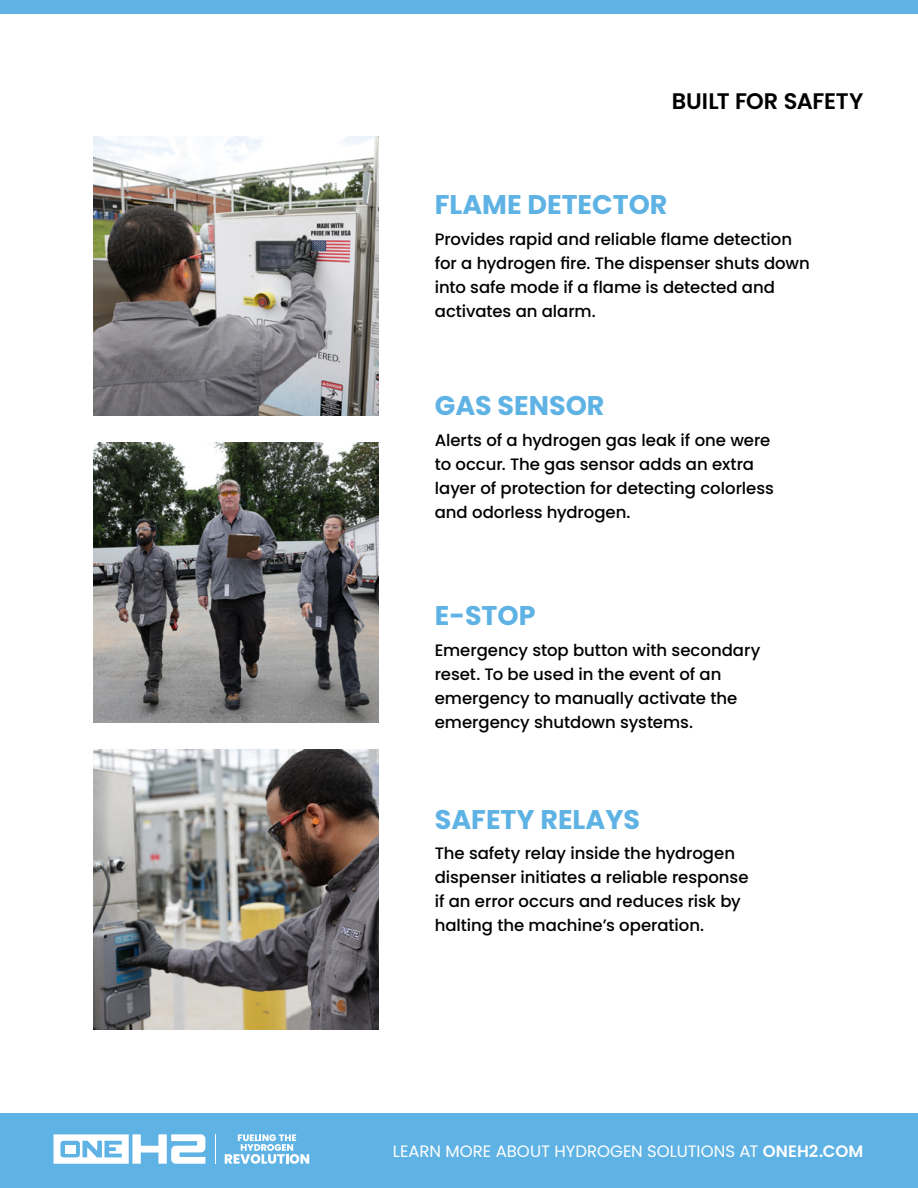
<style>
.page{position:relative;width:918px;height:1188px;background:#fff}
.page>*{position:absolute;margin:0;border:0;box-sizing:border-box;transform-origin:0 0}
.t1{font:700 27px "Poppins";color:#5fb3e4}
.t2{font:600 22.5px "Poppins";letter-spacing:-.01em;color:#000}
.t3{font:500 16.5px/24px "Poppins";letter-spacing:-.005em;color:#000}
.t4{font:16.5px "Poppins";color:#fff}
.s1{font-weight:600}
</style>
<div class="page">
<div style="left:0;top:1114px;width:918px;height:74px;background:#5fb3e4"></div>
<svg style="left:225px;top:1134px;width:84px;height:30px"></svg>
<svg style="left:54px;top:1134px;width:151px;height:30px"></svg>
<div style="left:0;top:0;width:918px;height:14px;background:#5fb3e4"></div>
<img style="left:94px;top:136px;width:285px;height:280px">
<img style="left:94px;top:443px;width:285px;height:280px">
<img style="left:94px;top:749px;width:285px;height:280px">
<h2 class="t2" style="left:672px;top:88px;width:193px">BUILT FOR SAFETY</h2>
<h1 class="t1" style="left:435px;top:189px;width:234px">FLAME DETECTOR</h1>
<p class="t3" style="left:435px;top:227px;width:377px">Provides rapid and reliable flame detection for a hydrogen fire. The dispenser shuts down into safe mode if a flame is detected and activates an alarm.</p>
<h1 class="t1" style="left:435px;top:390px;width:171px">GAS SENSOR</h1>
<p class="t3" style="left:435px;top:428px;width:341px">Alerts of a hydrogen gas leak if one were to occur. The gas sensor adds an extra layer of protection for detecting colorless and odorless hydrogen.</p>
<h1 class="t1" style="left:435px;top:600px;width:102px">E-STOP</h1>
<p class="t3" style="left:435px;top:638px;width:327px">Emergency stop button with secondary reset. To be used in the event of an emergency to manually activate the emergency shutdown systems.</p>
<h1 class="t1" style="left:435px;top:804px;width:207px">SAFETY RELAYS</h1>
<p class="t3" style="left:435px;top:842px;width:315px">The safety relay inside the hydrogen dispenser initiates a reliable response if an error occurs and reduces risk by halting the machine’s operation.</p>
<p class="t4" style="left:393px;top:1142px;width:472px">LEARN MORE ABOUT HYDROGEN SOLUTIONS AT <span class="s1">ONEH2.COM</span></p>
</div>
